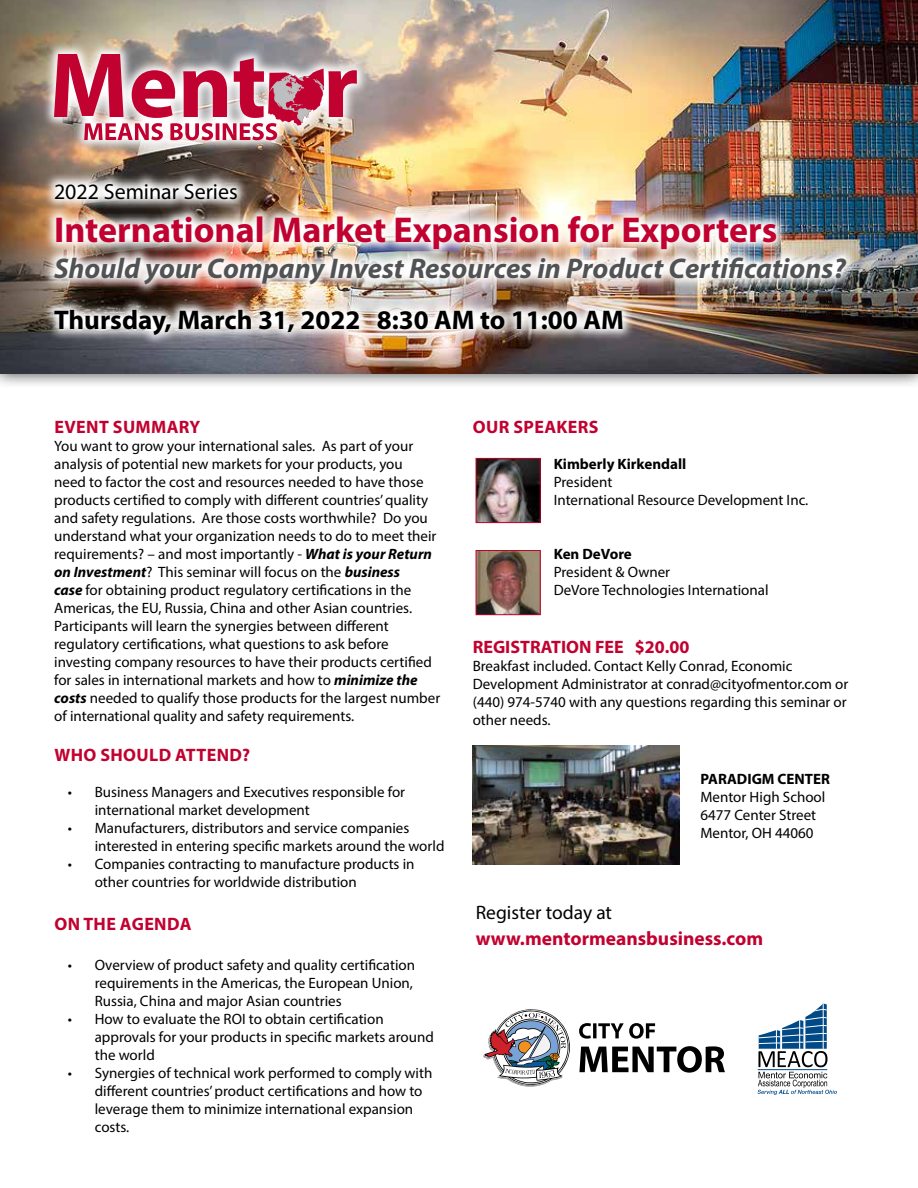
<style>
.page{position:relative;width:918px;height:1188px;background:#fff}
.page>*{position:absolute;margin:0;border:0;box-sizing:border-box;transform-origin:0 0}
.t1{font:700 36px "Myriad Pro";color:#c10230}
.t2{font:italic 700 28.5px "Myriad Pro";color:#515254}
.t3{font:700 27px "Myriad Pro";color:#000}
.t4{font:21.9px "Myriad Pro";color:#000}
.t5{font:700 19.5px "Myriad Pro";color:#c10230}
.t6{font:19.5px "Myriad Pro";color:#000}
.t7{font:700 18px "Myriad Pro";letter-spacing:.02em;color:#c10230}
.t8{font:700 18px "Myriad Pro";color:#c10230}
.t9{font:15px/18px "Myriad Pro";color:#000}
.t10{font:700 15px "Myriad Pro";color:#000}
.s1{font-weight:700;font-style:italic}
</style>
<div class="page">
<img style="left:473px;top:746px;width:207px;height:118px">
<div style="left:0;top:0;width:918px;height:389px;background:#000;opacity:.75"></div>
<img style="left:0;top:0;width:918px;height:374px">
<img style="left:42px;top:171px;width:817px;height:176px">
<svg style="left:483px;top:1009px;width:87px;height:78px"></svg>
<svg style="left:579px;top:1046px;width:146px;height:27px"></svg>
<svg style="left:579px;top:1023px;width:76px;height:16px"></svg>
<img style="left:42px;top:41px;width:328px;height:112px">
<svg style="left:54px;top:54px;width:303px;height:86px;background:#ca7788"></svg>
<svg style="left:758px;top:1003px;width:79px;height:92px"></svg>
<img style="left:478px;top:460px;width:61px;height:61px">
<div style="left:476px;top:458px;width:65px;height:65px;border:1px solid #c10230"></div>
<img style="left:478px;top:552px;width:61px;height:61px">
<div style="left:476px;top:550px;width:65px;height:65px;border:1px solid #c10230"></div>
<h3 class="t4" style="left:54px;top:178px;width:185px">2022 Seminar Series</h3>
<h1 class="t1" style="left:54px;top:206px;width:725px">International Market Expansion for Exporters</h1>
<h2 class="t2" style="left:54px;top:250px;width:793px">Should your Company Invest Resources in Product Certifications?</h2>
<h3 class="t3" style="left:54px;top:302px;width:571px">Thursday, March 31, 2022 8:30 AM to 11:00 AM</h3>
<p class="t7" style="left:54px;top:415px;width:148px">EVENT SUMMARY</p>
<p class="t9" style="left:54px;top:437px;width:388px">You want to grow your international sales. As part of your analysis of potential new markets for your products, you<br>need to factor the cost and resources needed to have those products certified to comply with different countries’ quality and safety regulations. Are those costs worthwhile? Do you understand what your organization needs to do to meet their requirements? – and most importantly - <span class="s1">What is your Return on Investment</span>? This seminar will focus on the <span class="s1">business<br>case</span> for obtaining product regulatory certifications in the Americas, the EU, Russia, China and other Asian countries.<br>Participants will learn the synergies between different regulatory certifications, what questions to ask before investing company resources to have their products certified for sales in international markets and how to <span class="s1">minimize the costs</span> needed to qualify those products for the largest number of international quality and safety requirements.</p>
<p class="t7" style="left:54px;top:743px;width:197px">WHO SHOULD ATTEND?</p>
<p class="t9" style="left:95px;top:782px;width:312px;text-indent:-27px">• Business Managers and Executives responsible for international market development</p>
<p class="t9" style="left:95px;top:818px;width:351px;text-indent:-27px">• Manufacturers, distributors and service companies interested in entering specific markets around the world</p>
<p class="t9" style="left:95px;top:854px;width:321px;text-indent:-27px">• Companies contracting to manufacture products in other countries for worldwide distribution</p>
<p class="t7" style="left:54px;top:912px;width:139px">ON THE AGENDA</p>
<p class="t9" style="left:95px;top:955px;width:322px;text-indent:-27px">• Overview of product safety and quality certification requirements in the Americas, the European Union,<br>Russia, China and major Asian countries</p>
<p class="t9" style="left:95px;top:1009px;width:341px;text-indent:-27px">• How to evaluate the ROI to obtain certification approvals for your products in specific markets around the world</p>
<p class="t9" style="left:95px;top:1063px;width:339px;text-indent:-27px">• Synergies of technical work performed to comply with different countries’ product certifications and how to leverage them to minimize international expansion costs.</p>
<p class="t7" style="left:473px;top:415px;width:127px">OUR SPEAKERS</p>
<p class="t10" style="left:554px;top:454px;width:134px">Kimberly Kirkendall</p>
<p class="t9" style="left:554px;top:473px;width:256px">President<br>International Resource Development Inc.</p>
<p class="t10" style="left:554px;top:544px;width:80px">Ken DeVore</p>
<p class="t9" style="left:554px;top:563px;width:216px">President &amp; Owner<br>DeVore Technologies International</p>
<p class="t8" style="left:473px;top:635px;width:218px">REGISTRATION FEE $20.00</p>
<p class="t9" style="left:473px;top:656px;width:377px">Breakfast included. Contact Kelly Conrad, Economic Development Administrator at conrad@cityofmentor.com or (440) 974-5740 with any questions regarding this seminar or other needs.</p>
<p class="t10" style="left:700px;top:769px;width:131px">PARADIGM CENTER</p>
<p class="t9" style="left:700px;top:788px;width:126px">Mentor High School<br>6477 Center Street<br>Mentor, OH 44060</p>
<h3 class="t6" style="left:476px;top:901px;width:138px">Register today at</h3>
<h3 class="t5" style="left:476px;top:926px;width:289px">www.mentormeansbusiness.com</h3>
</div>
